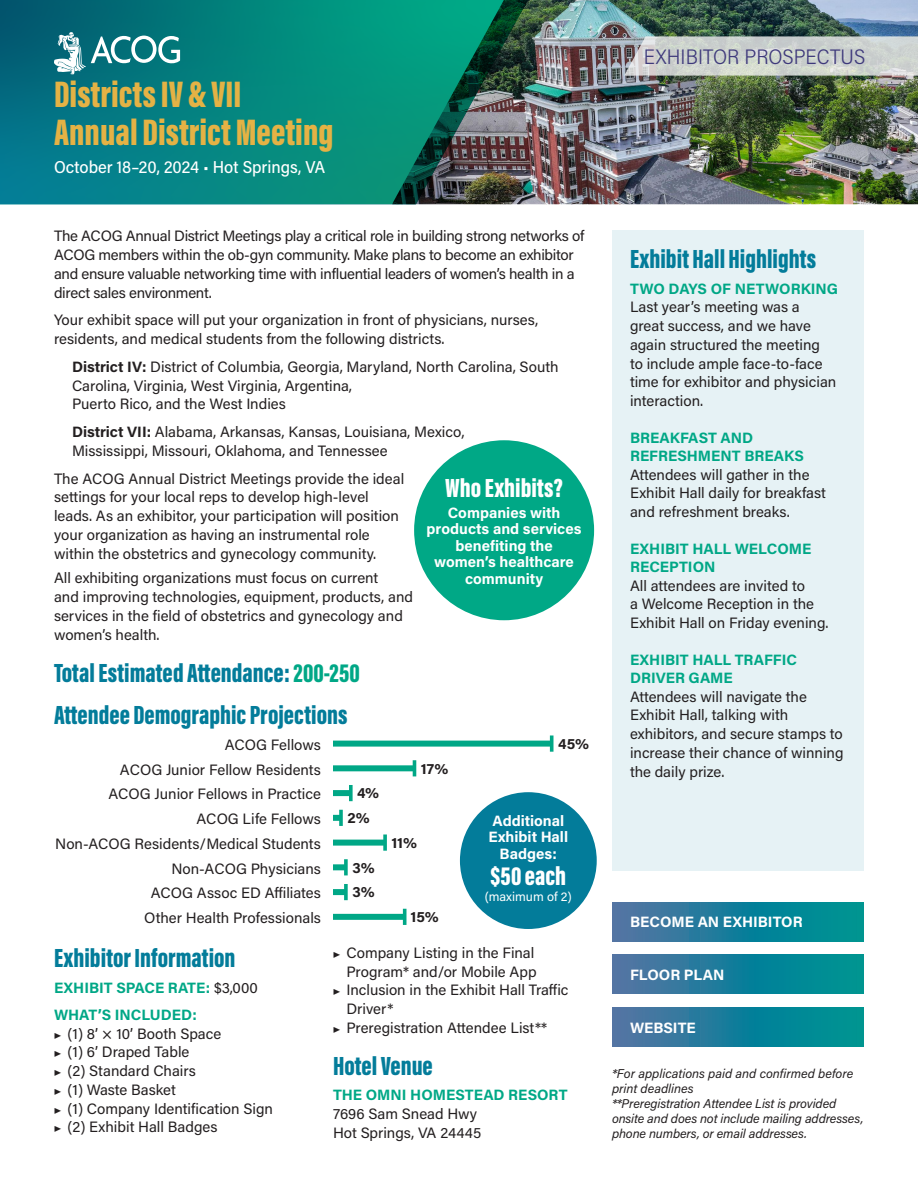
<style>
.page{position:relative;width:918px;height:1188px;background:#fff}
.page>*{position:absolute;margin:0;border:0;box-sizing:border-box;transform-origin:0 0}
.t1{font:900 37.95px/37.5px "Acumin Pro Extra Cond";color:#e4b245}
.SemiHead{font:900 27px "Acumin Pro Extra Cond";color:#037c9a}
.SemiHead-2{font:900 27px "Acumin Pro Extra Cond";color:#fff}
.t2{font:300 21px "Acumin Pro Semi Cond";letter-spacing:.005em;color:#3e397b}
.t3{font:500 17.25px "Acumin Pro Semi Cond";color:#fff}
.Demographics{font:15px/18.8px "Acumin Pro";color:#231f20}
.Demographics-2{font:15px/18.8px "Acumin Pro";letter-spacing:-.02em;color:#231f20}
.Subhead{font:700 15px/18px "Acumin Pro";color:#00a786}
.Subhead-2{font:700 15px/16.5px "Acumin Pro";color:#fff;text-align:center}
.Subhead-3{font:700 15px "Acumin Pro";color:#00a886}
.t4{font:700 15px "Acumin Pro";letter-spacing:.01em;color:#231f20}
.t5{font:italic 12.75px/15px "Acumin Pro";letter-spacing:-.005em;color:#231f20}
.t6{font:12.75px "Acumin Pro";color:#fff}
.s1{font-weight:700}
.s2{color:#00a786}
.s3{font-weight:400;color:#231f20}
.s4{font-size:10.5px}
</style>
<div class="page">
<div style="left:612px;top:230px;width:252px;height:641px;background:#e6f2f5"></div>
<svg style="left:612px;top:902px;width:252px;height:39px;background:#1b809a"></svg>
<svg style="left:612px;top:955px;width:252px;height:39px;background:#1b809a"></svg>
<svg style="left:612px;top:1008px;width:252px;height:39px;background:#1b809a"></svg>
<svg style="left:0;top:0;width:392px;height:204px;background:#048280"></svg>
<img style="left:392px;top:0;width:526px;height:204px">
<svg style="left:54px;top:32px;width:126px;height:43px"></svg>
<svg style="left:624px;top:36px;width:294px;height:40px;background:#c9ceca"></svg>
<div style="left:333px;top:741px;width:219px;height:6px;background:#00a786"></div>
<hr style="left:550px;top:735px;width:3px;height:17px;background:#00a786">
<div style="left:333px;top:765px;width:81px;height:6px;background:#00a786"></div>
<hr style="left:413px;top:760px;width:3px;height:16px;background:#00a786">
<div style="left:333px;top:790px;width:18px;height:6px;background:#00a786"></div>
<svg style="left:349px;top:785px;width:4px;height:16px"></svg>
<div style="left:333px;top:815px;width:8px;height:6px;background:#00a786"></div>
<svg style="left:339px;top:810px;width:4px;height:16px"></svg>
<div style="left:333px;top:840px;width:52px;height:6px;background:#00a786"></div>
<svg style="left:383px;top:834px;width:4px;height:17px"></svg>
<div style="left:333px;top:864px;width:13px;height:6px;background:#00a786"></div>
<svg style="left:344px;top:859px;width:4px;height:16px"></svg>
<div style="left:333px;top:889px;width:13px;height:6px;background:#00a786"></div>
<svg style="left:344px;top:884px;width:4px;height:16px"></svg>
<div style="left:333px;top:914px;width:72px;height:6px;background:#00a786"></div>
<hr style="left:403px;top:909px;width:3px;height:16px;background:#00a786">
<div style="left:460px;top:792px;width:137px;height:137px;background:#037c9a;border-radius:50%"></div>
<div style="left:414px;top:440px;width:180px;height:180px;background:#00a886;border-radius:50%"></div>
<p class="t1" style="left:54px;top:76px;width:281px">Districts IV &amp; VII<br>Annual District Meeting</p>
<p class="t3" style="left:54px;top:155px;width:273px">October 18–20, 2024 • Hot Springs, VA</p>
<p class="Demographics-2" style="left:54px;top:226px;width:532px">The ACOG Annual District Meetings play a critical role in building strong networks of ACOG members within the ob-gyn community. Make plans to become an exhibitor and ensure valuable networking time with influential leaders of women’s health in a direct sales environment.</p>
<p class="Demographics" style="left:54px;top:310px;width:486px">Your exhibit space will put your organization in front of physicians, nurses, residents, and medical students from the following districts.</p>
<p class="Demographics" style="left:72px;top:357px;width:488px"><span class="s1">District IV:</span> District of Columbia, Georgia, Maryland, North Carolina, South<br>Carolina, Virginia, West Virginia, Argentina,<br>Puerto Rico, and the West Indies</p>
<p class="Demographics" style="left:72px;top:422px;width:394px"><span class="s1">District VII:</span> Alabama, Arkansas, Kansas, Louisiana, Mexico,<br>Mississippi, Missouri, Oklahoma, and Tennessee</p>
<p class="Demographics" style="left:54px;top:468px;width:352px">The ACOG Annual District Meetings provide the ideal settings for your local reps to develop high-level leads. As an exhibitor, your participation will position your organization as having an instrumental role within the obstetrics and gynecology community.</p>
<p class="Demographics" style="left:54px;top:568px;width:361px">All exhibiting organizations must focus on current<br>and improving technologies, equipment, products, and services in the field of obstetrics and gynecology and women’s health.</p>
<p class="SemiHead" style="left:54px;top:656px;width:307px">Total Estimated Attendance: <span class="s2">200-250</span></p>
<p class="SemiHead" style="left:54px;top:698px;width:295px">Attendee Demographic Projections</p>
<p class="Demographics" style="left:225px;top:735px;width:98px">ACOG Fellows</p>
<p class="Demographics" style="left:120px;top:759px;width:203px">ACOG Junior Fellow Residents</p>
<p class="Demographics" style="left:109px;top:784px;width:214px">ACOG Junior Fellows in Practice</p>
<p class="Demographics" style="left:197px;top:809px;width:126px">ACOG Life Fellows</p>
<p class="Demographics" style="left:55px;top:834px;width:267px">Non-ACOG Residents/Medical Students</p>
<p class="Demographics" style="left:171px;top:858px;width:151px">Non-ACOG Physicians</p>
<p class="Demographics" style="left:151px;top:883px;width:172px">ACOG Assoc ED Affiliates</p>
<p class="Demographics" style="left:144px;top:908px;width:178px">Other Health Professionals</p>
<p class="SemiHead-2" style="left:445px;top:471px;width:119px">Who Exhibits?</p>
<p class="Subhead-2" style="left:427px;top:504px;width:156px">Companies with products and services benefiting the women’s healthcare community</p>
<p class="t4" style="left:558px;top:733px;width:33px">45%</p>
<p class="t4" style="left:421px;top:758px;width:29px">17%</p>
<p class="t4" style="left:357px;top:783px;width:24px">4%</p>
<p class="t4" style="left:347px;top:807px;width:24px">2%</p>
<p class="Subhead-2" style="left:489px;top:811px;width:81px">Additional<br>Exhibit Hall<br>Badges:</p>
<p class="SemiHead-2" style="left:491px;top:859px;width:77px">$50 each</p>
<p class="t6" style="left:485px;top:888px;width:89px">(maximum of 2)</p>
<p class="t4" style="left:392px;top:832px;width:27px">11%</p>
<p class="t4" style="left:352px;top:857px;width:24px">3%</p>
<p class="t4" style="left:352px;top:882px;width:24px">3%</p>
<p class="t4" style="left:410px;top:906px;width:30px">15%</p>
<p class="SemiHead" style="left:54px;top:941px;width:183px">Exhibitor Information</p>
<p class="Subhead" style="left:54px;top:978px;width:205px">EXHIBIT SPACE RATE: <span class="s3">$3,000</span></p>
<p class="Subhead" style="left:54px;top:1005px;width:144px">WHAT’S INCLUDED:</p>
<p class="Demographics" style="left:54px;top:1023px;width:169px"><span class="s4">▶</span> (1) 8’ × 10’ Booth Space</p>
<p class="Demographics" style="left:54px;top:1042px;width:137px"><span class="s4">▶</span> (1) 6’ Draped Table</p>
<p class="Demographics" style="left:54px;top:1061px;width:143px"><span class="s4">▶</span> (2) Standard Chairs</p>
<p class="Demographics" style="left:54px;top:1080px;width:123px"><span class="s4">▶</span> (1) Waste Basket</p>
<p class="Demographics" style="left:54px;top:1098px;width:221px"><span class="s4">▶</span> (1) Company Identification Sign</p>
<p class="Demographics" style="left:54px;top:1117px;width:165px"><span class="s4">▶</span> (2) Exhibit Hall Badges</p>
<p class="Demographics" style="left:333px;top:943px;width:205px;text-align:right"><span class="s4">▶</span> Company Listing in the Final<br>Program* and/or Mobile App</p>
<p class="Demographics" style="left:346px;top:980px;width:224px;text-indent:-14px"><span class="s4">▶</span> Inclusion in the Exhibit Hall Traffic<br>Driver*</p>
<p class="Demographics" style="left:333px;top:1018px;width:216px"><span class="s4">▶</span> Preregistration Attendee List**</p>
<p class="SemiHead" style="left:333px;top:1049px;width:101px">Hotel Venue</p>
<p class="Subhead-3" style="left:333px;top:1085px;width:236px">THE OMNI HOMESTEAD RESORT</p>
<p class="Demographics" style="left:333px;top:1104px;width:146px">7696 Sam Snead Hwy</p>
<p class="Demographics" style="left:333px;top:1123px;width:150px">Hot Springs, VA 24445</p>
<p class="t2" style="left:644px;top:42px;width:223px">EXHIBITOR PROSPECTUS</p>
<p class="SemiHead" style="left:630px;top:243px;width:188px">Exhibit Hall Highlights</p>
<p class="Subhead" style="left:630px;top:279px;width:210px">TWO DAYS OF NETWORKING</p>
<p class="Demographics" style="left:630px;top:297px;width:208px">Last year’s meeting was a great success, and we have again structured the meeting to include ample face-to-face time for exhibitor and physician interaction.</p>
<p class="Subhead" style="left:630px;top:428px;width:175px">BREAKFAST AND<br>REFRESHMENT BREAKS</p>
<p class="Demographics" style="left:630px;top:465px;width:197px">Attendees will gather in the<br>Exhibit Hall daily for breakfast and refreshment breaks.</p>
<p class="Subhead" style="left:630px;top:539px;width:183px">EXHIBIT HALL WELCOME<br>RECEPTION</p>
<p class="Demographics" style="left:630px;top:576px;width:200px">All attendees are invited to<br>a Welcome Reception in the<br>Exhibit Hall on Friday evening.</p>
<p class="Subhead" style="left:630px;top:650px;width:169px">EXHIBIT HALL TRAFFIC<br>DRIVER GAME</p>
<p class="Demographics" style="left:630px;top:687px;width:215px">Attendees will navigate the<br>Exhibit Hall, talking with exhibitors, and secure stamps to increase their chance of winning the daily prize.</p>
<p class="Subhead-2" style="left:630px;top:913px;width:174px">BECOME AN EXHIBITOR</p>
<p class="Subhead-2" style="left:630px;top:966px;width:96px">FLOOR PLAN</p>
<p class="Subhead-2" style="left:630px;top:1019px;width:67px">WEBSITE</p>
<p class="t5" style="left:612px;top:1065px;width:243px">*For applications paid and confirmed before print deadlines</p>
<p class="t5" style="left:612px;top:1095px;width:253px">**Preregistration Attendee List is provided onsite and does not include mailing addresses, phone numbers, or email addresses.</p>
</div>
